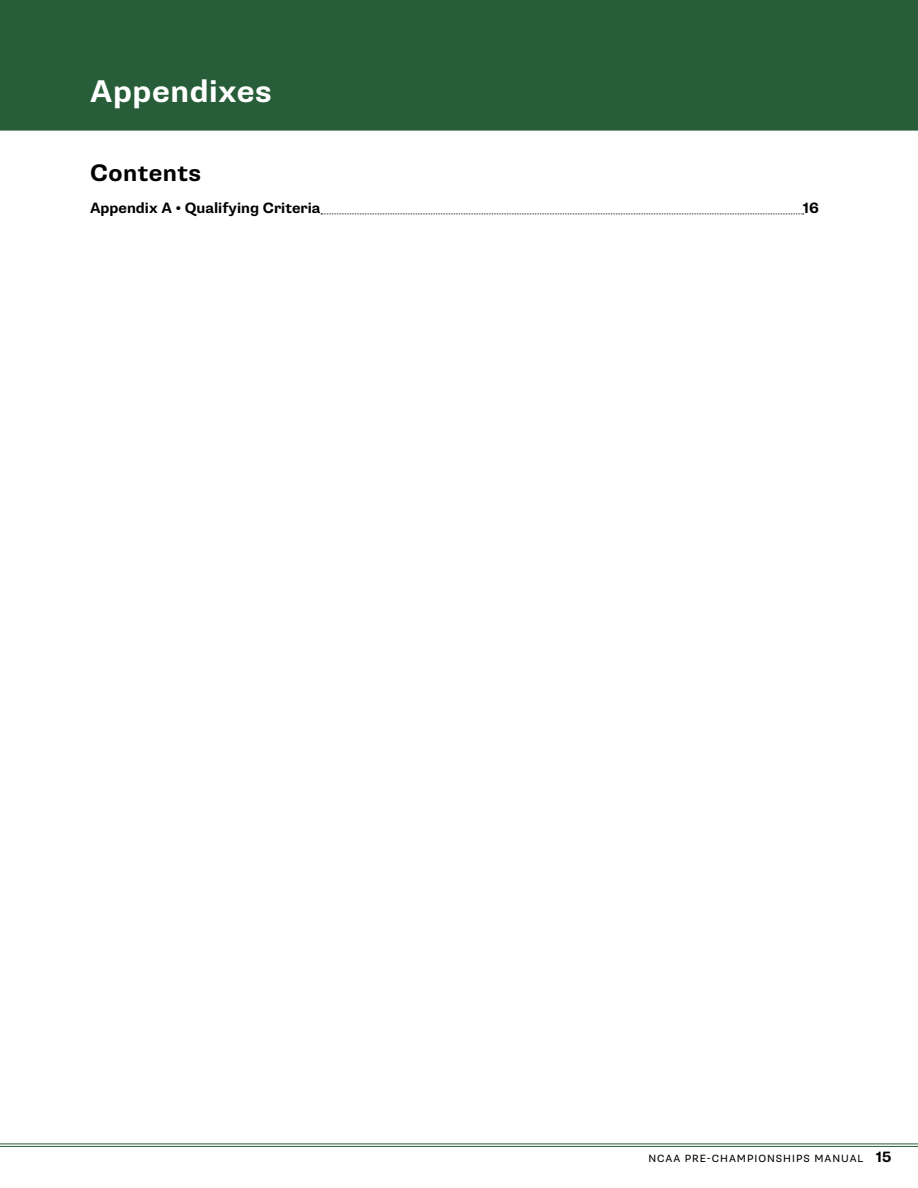
<style>
.page{position:relative;width:918px;height:1188px;background:#fff}
.page>*{position:absolute;margin:0;border:0;box-sizing:border-box;transform-origin:0 0}
.t1{font:700 31.5px "Supria Sans";letter-spacing:.02em;color:#fff}
.t2{font:700 24px "Supria Sans";letter-spacing:.02em;color:#000}
.t3{font:700 15px "Supria Sans";color:#000}
.t4{font:10.5px "Supria Sans";letter-spacing:.095em;color:#000}
.s1{font-weight:700;font-size:15px}
</style>
<div class="page">
<div style="left:0;top:0;width:918px;height:130px;background:#275d38"></div>
<hr style="left:0;top:61px;width:918px;height:1px;background:#275d38">
<hr style="left:0;top:64px;width:918px;height:1px;background:#275d38">
<hr style="left:0;top:1144px;width:918px;height:1px;background:#275d38">
<hr style="left:0;top:1146px;width:918px;height:1px;background:#275d38">
<svg style="left:321px;top:214px;width:483px;height:1px"></svg>
<h1 class="t1" style="left:90px;top:72px;width:183px">Appendixes</h1>
<h2 class="t2" style="left:90px;top:158px;width:113px">Contents</h2>
<p class="t3" style="left:90px;top:198px;width:232px">Appendix A • Qualifying Criteria</p>
<p class="t3" style="left:803px;top:198px;width:17px">16</p>
<p class="t4" style="left:648px;top:1152px;width:245px">NCAA PRE-CHAMPIONSHIPS MANUAL <span class="s1">15</span></p>
</div>
